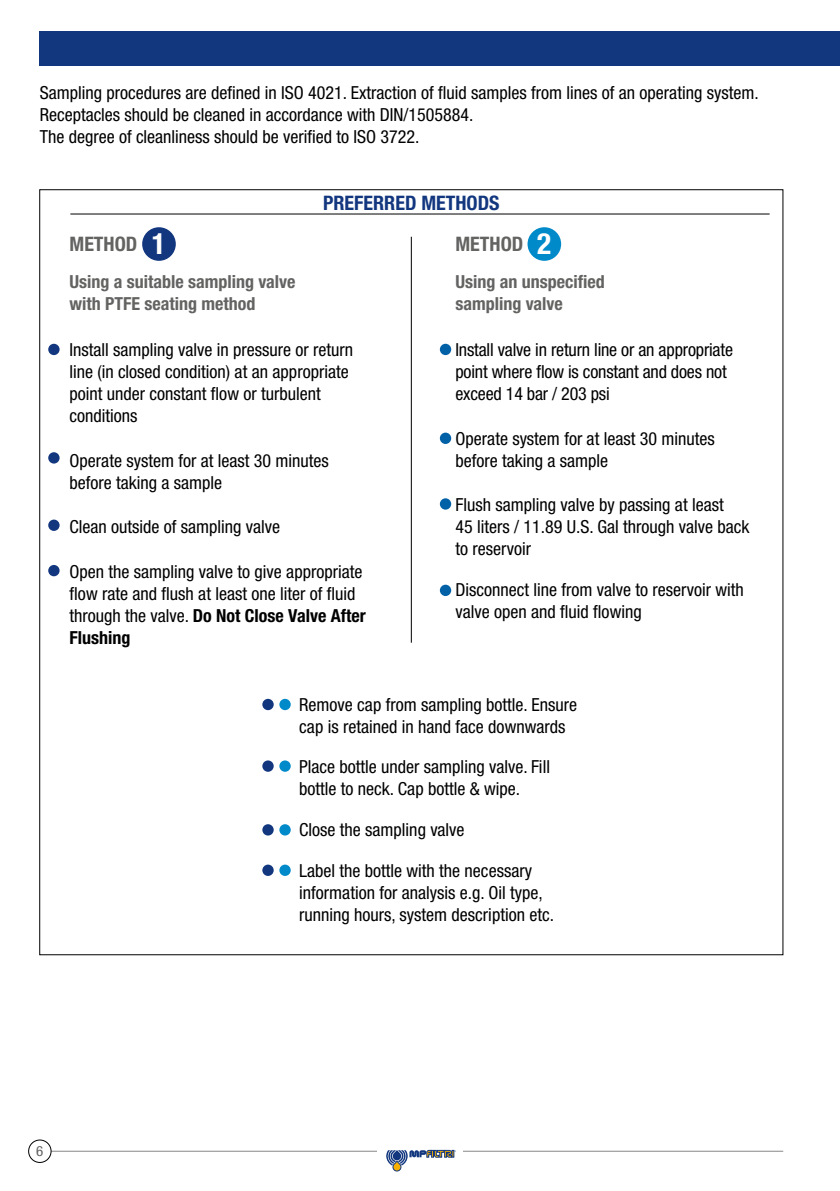
<style>
.page{position:relative;width:840px;height:1191px;background:#fff}
.page>*{position:absolute;margin:0;border:0;box-sizing:border-box;transform-origin:0 0}
.t1{font:700 condensed 20px "Helvetica Neue LT Std";color:#12377f}
.t2{font:700 condensed 20px "Helvetica Neue LT Std";color:#636362}
.t3{font:condensed 18px/22px "Helvetica Neue LT Std";color:#000}
.t4{font:700 condensed 18px/22px "Helvetica Neue LT Std";color:#636362}
.t5{font:condensed 14px "Helvetica Neue LT Std";color:#636362;scale:1.07 1}
.s1{font-size:29.4px;color:#fff}
.s2{font-weight:700}
</style>
<div class="page">
<div style="left:142px;top:227px;width:34px;height:34px;background:#12377f;border-radius:50%"></div>
<div style="left:48px;top:344px;width:12px;height:11px;background:#12377f;border-radius:50%"></div>
<div style="left:279px;top:699px;width:11px;height:11px;background:#008aca;border-radius:50%"></div>
<div style="left:262px;top:699px;width:11px;height:11px;background:#12377f;border-radius:50%"></div>
<div style="left:439px;top:344px;width:12px;height:11px;background:#0061a7;border-radius:50%"></div>
<div style="left:48px;top:452px;width:12px;height:11px;background:#12377f;border-radius:50%"></div>
<div style="left:279px;top:760px;width:11px;height:12px;background:#008aca;border-radius:50%"></div>
<div style="left:262px;top:760px;width:11px;height:12px;background:#12377f;border-radius:50%"></div>
<div style="left:439px;top:432px;width:12px;height:12px;background:#0061a7;border-radius:50%"></div>
<div style="left:48px;top:519px;width:12px;height:12px;background:#12377f;border-radius:50%"></div>
<div style="left:279px;top:824px;width:11px;height:11px;background:#008aca;border-radius:50%"></div>
<div style="left:262px;top:824px;width:11px;height:11px;background:#12377f;border-radius:50%"></div>
<div style="left:439px;top:498px;width:12px;height:11px;background:#0061a7;border-radius:50%"></div>
<div style="left:48px;top:565px;width:12px;height:11px;background:#12377f;border-radius:50%"></div>
<div style="left:279px;top:864px;width:11px;height:12px;background:#008aca;border-radius:50%"></div>
<div style="left:262px;top:864px;width:11px;height:12px;background:#12377f;border-radius:50%"></div>
<div style="left:439px;top:584px;width:12px;height:12px;background:#0061a7;border-radius:50%"></div>
<div style="left:527px;top:227px;width:34px;height:34px;background:#008aca;border-radius:50%"></div>
<div style="left:40px;top:31px;width:799px;height:34px;background:#12377f"></div>
<hr style="left:411px;top:237px;width:1px;height:405px;background:#000">
<hr style="left:70px;top:214px;width:699px;height:1px;background:#000">
<hr style="left:44px;top:1150px;width:738px;height:1px;background:#878786">
<div style="left:29px;top:1140px;width:22px;height:22px;background:#fff;border-radius:50%"></div>
<div style="left:28px;top:1139px;width:23px;height:23px;border:1px solid #000;border-radius:50%"></div>
<div style="left:377px;top:1147px;width:85px;height:8px;background:#fff"></div>
<svg style="left:386px;top:1150px;width:70px;height:21px"></svg>
<p class="t3" style="left:40px;top:82px;width:720px">Sampling procedures are defined in ISO 4021. Extraction of fluid samples from lines of an operating system.<br>Receptacles should be cleaned in accordance with DIN/1505884.<br>The degree of cleanliness should be verified to ISO 3722.</p>
<p class="t1" style="left:323px;top:191px;width:178px">PREFERRED METHODS</p>
<p class="t2" style="left:69px;top:232px;width:98px">METHOD <span class="s1">1</span></p>
<p class="t2" style="left:455px;top:232px;width:97px">METHOD <span class="s1">2</span></p>
<p class="t4" style="left:69px;top:270px;width:227px">Using a suitable sampling valve with PTFE seating method</p>
<p class="t4" style="left:455px;top:270px;width:151px">Using an unspecified sampling valve</p>
<p class="t3" style="left:69px;top:338px;width:285px">Install sampling valve in pressure or return line (in closed condition) at an appropriate point under constant flow or turbulent conditions</p>
<p class="t3" style="left:69px;top:449px;width:261px">Operate system for at least 30 minutes before taking a sample</p>
<p class="t3" style="left:69px;top:516px;width:212px">Clean outside of sampling valve</p>
<p class="t3" style="left:69px;top:560px;width:298px">Open the sampling valve to give appropriate flow rate and flush at least one liter of fluid through the valve. <span class="s2">Do Not Close Valve After Flushing</span></p>
<p class="t3" style="left:455px;top:338px;width:279px">Install valve in return line or an appropriate point where flow is constant and does not exceed 14 bar / 203 psi</p>
<p class="t3" style="left:455px;top:427px;width:261px">Operate system for at least 30 minutes before taking a sample</p>
<p class="t3" style="left:455px;top:494px;width:295px">Flush sampling valve by passing at least<br>45 liters / 11.89 U.S. Gal through valve back to reservoir</p>
<p class="t3" style="left:455px;top:579px;width:290px">Disconnect line from valve to reservoir with valve open and fluid flowing</p>
<p class="t3" style="left:299px;top:693px;width:279px">Remove cap from sampling bottle. Ensure cap is retained in hand face downwards</p>
<p class="t3" style="left:299px;top:756px;width:252px">Place bottle under sampling valve. Fill bottle to neck. Cap bottle &amp; wipe.</p>
<p class="t3" style="left:299px;top:818px;width:167px">Close the sampling valve</p>
<p class="t5" style="left:36px;top:1142px;width:8px">6</p>
<p class="t3" style="left:299px;top:859px;width:256px">Label the bottle with the necessary information for analysis e.g. Oil type, running hours, system description etc.</p>
</div>
